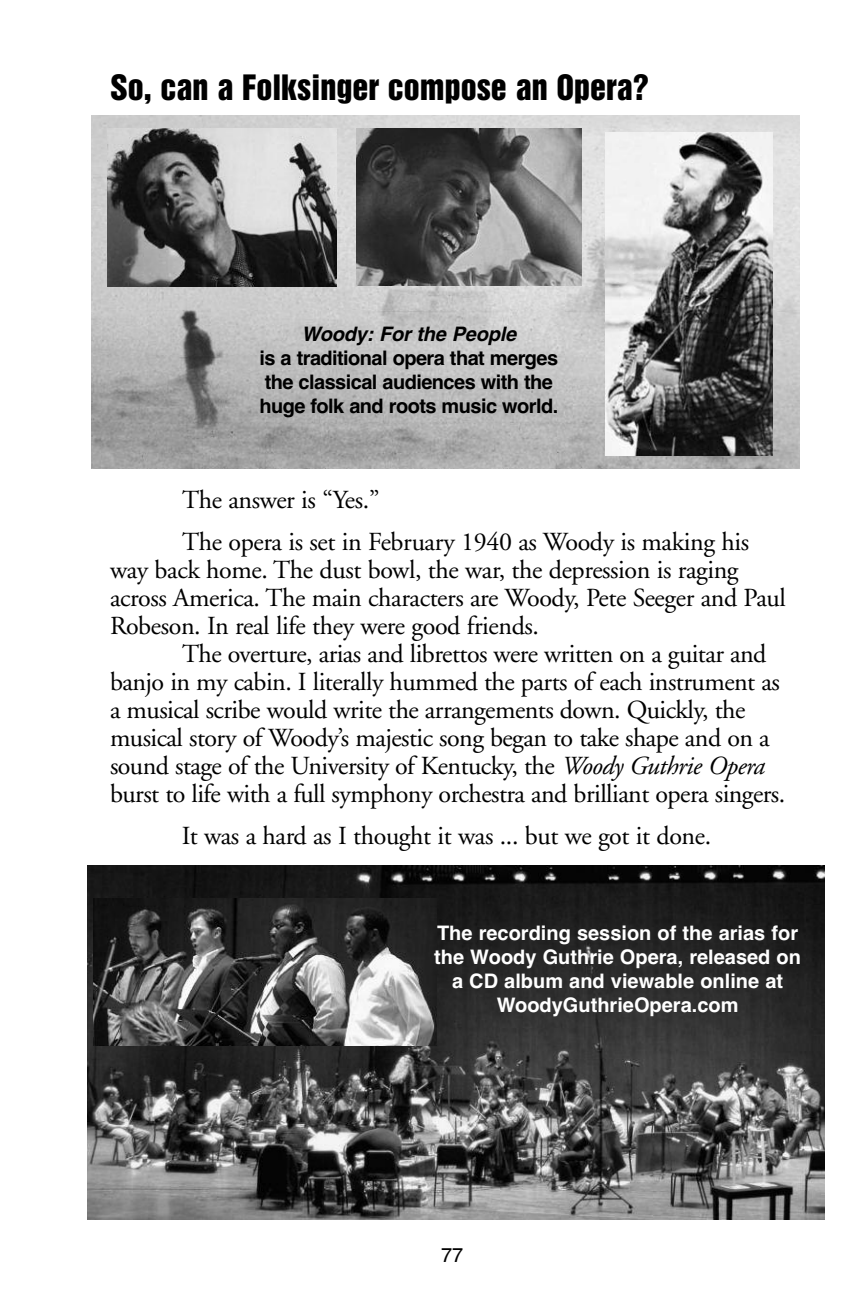
<style>
.page{position:relative;width:864px;height:1296px;background:#fff}
.page>*{position:absolute;margin:0;border:0;box-sizing:border-box;transform-origin:0 0}
.t1{font:32px "Helvetica Inserat";color:#000}
.t2{font:26px/28px "Adobe Garamond";letter-spacing:-.02em;color:#000}
.t3{font:700 20px/24px "Helvetica";color:#fff;text-align:center}
.t4{font:700 20px/24px "Helvetica";letter-spacing:-.03em;color:#000}
.t5{font:italic 700 20px "Helvetica";letter-spacing:-.01em;color:#000}
.t6{font:20px "Helvetica";color:#000}
.s1{font-style:italic}
</style>
<div class="page">
<img style="left:91px;top:115px;width:708px;height:353px">
<img style="left:108px;top:128px;width:229px;height:158px">
<img style="left:606px;top:133px;width:167px;height:322px">
<img style="left:357px;top:129px;width:225px;height:157px">
<img style="left:88px;top:866px;width:737px;height:354px">
<img style="left:93px;top:899px;width:343px;height:146px">
<p class="t1" style="left:110px;top:74px;width:540px">So, can a Folksinger compose an Opera?</p>
<p class="t5" style="left:302px;top:327px;width:216px">Woody: For the People</p>
<p class="t4" style="left:259px;top:347px;width:300px">is a traditional opera that merges the classical audiences with the huge folk and roots music world.</p>
<p class="t2" style="left:182px;top:481px;width:569px;line-height:42px">The answer is “Yes.”<br>The opera is set in February 1940 as Woody is making his</p>
<p class="t2" style="left:110px;top:558px;width:677px">way back home. The dust bowl, the war, the depression is raging across America. The main characters are Woody, Pete Seeger and Paul<br>Robeson. In real life they were good friends.</p>
<p class="t2" style="left:110px;top:642px;width:677px;text-indent:72px">The overture, arias and librettos were written on a guitar and banjo in my cabin. I literally hummed the parts of each instrument as a musical scribe would write the arrangements down. Quickly, the musical story of Woody’s majestic song began to take shape and on a sound stage of the University of Kentucky, the <span class="s1">Woody Guthrie Opera </span>burst to life with a full symphony orchestra and brilliant opera singers.</p>
<p class="t2" style="left:182px;top:824px;width:531px">It was a hard as I thought it was ... but we got it done.</p>
<p class="t3" style="left:434px;top:921px;width:368px">The recording session of the arias for the Woody Guthrie Opera, released on a CD album and viewable online at<br>WoodyGuthrieOpera.com</p>
<p class="t6" style="left:441px;top:1243px;width:24px">77</p>
</div>
